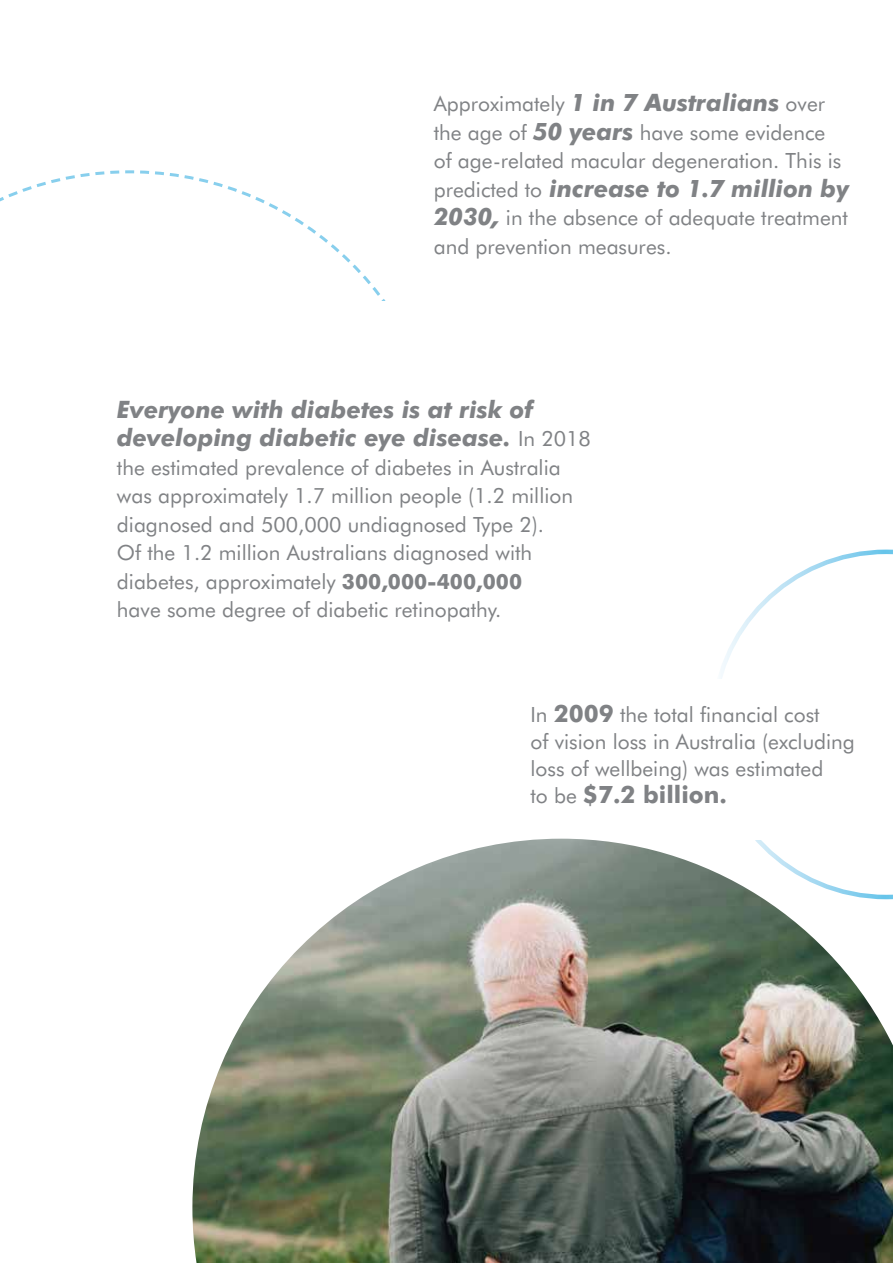
<style>
.page{position:relative;width:893px;height:1263px;background:#fff}
.page>*{position:absolute;margin:0;border:0;box-sizing:border-box;transform-origin:0 0}
.t1{font:italic 700 24px/28.5px "Futura BT";color:#808285}
.t2{font:700 24px "Futura BT";color:#808285}
.t3{font:21px/28.5px "Futura BT";color:#808285}
.s1{font-weight:700;font-style:italic;font-size:24px}
.s2{font-weight:400;font-style:normal;font-size:21px}
.s3{font-weight:700}
.s4{font-weight:700;font-size:24px}
.s5{font-weight:400;font-size:21px}
</style>
<div class="page">
<svg style="left:721px;top:550px;width:172px;height:129px"></svg>
<img style="left:192px;top:839px;width:701px;height:424px">
<p class="t3" style="left:434px;top:89px;width:409px">Approximately <span class="s1">1 in 7 Australians</span> over the age of <span class="s1">50 years</span> have some evidence of age-related macular degeneration. This is</p>
<p class="t1" style="left:434px;top:174px;width:417px"><span class="s2">predicted to</span> increase to 1.7 million by</p>
<p class="t3" style="left:434px;top:203px;width:416px"><span class="s1">2030,</span> in the absence of adequate treatment and prevention measures.</p>
<p class="t1" style="left:117px;top:395px;width:475px">Everyone with diabetes is at risk of developing diabetic eye disease. <span class="s2">In 2018</span></p>
<p class="t3" style="left:117px;top:453px;width:458px">the estimated prevalence of diabetes in Australia was approximately 1.7 million people (1.2 million diagnosed and 500,000 undiagnosed Type 2).<br>Of the 1.2 million Australians diagnosed with diabetes, approximately <span class="s3">300,000-400,000<br></span>have some degree of diabetic retinopathy.</p>
<p class="t3" style="left:530px;top:700px;width:326px;line-height:27px">In <span class="s4">2009</span> the total financial cost<br>of vision loss in Australia (excluding loss of wellbeing) was estimated</p>
<p class="t2" style="left:530px;top:779px;width:198px"><span class="s5">to be</span> $7.2 billion.</p>
</div>
